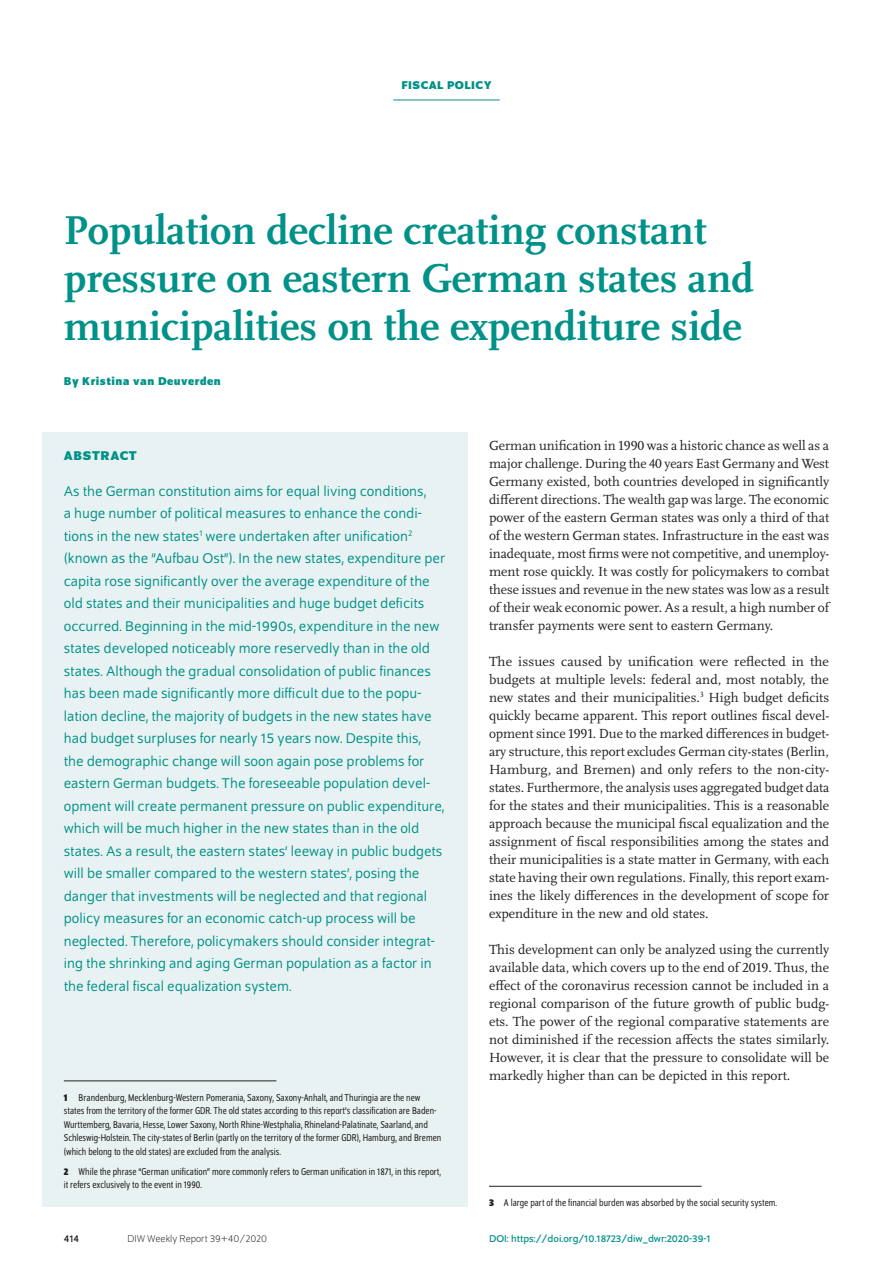
<style>
.page{position:relative;width:893px;height:1263px;background:#fff}
.page>*{position:absolute;margin:0;border:0;box-sizing:border-box;transform-origin:0 0}
.t1{font:700 42px/48px "Scala Pro";color:#009188}
.t2{font:15px/22.5px "Schumpeter Blond";color:#009188}
.t3{font:13.8px/18px "Scala Pro";color:#231f20;text-align:justify}
.t4{font:700 13.5px "Schumpeter";letter-spacing:.05em;color:#009188}
.t5{font:700 12px "Schumpeter";letter-spacing:.04em;color:#009188}
.t6{font:semi-condensed 10.5px/13.5px "Schumpeter Blond";color:#231f20}
.t7{font:10.5px "Schumpeter";color:#009188}
.t8{font:300 10.5px "Schumpeter";color:#231f20}
.t9{font:10.5px "Schumpeter";color:#231f20}
.s1{font-family:"Schumpeter";font-weight:700}
</style>
<div class="page">
<hr style="left:393px;top:100px;width:107px;height:1px;background:#009188">
<div style="left:43px;top:432px;width:425px;height:774px;background:#e9f2f2"></div>
<hr style="left:64px;top:1080px;width:212px;height:1px;background:#231f20">
<hr style="left:489px;top:1186px;width:213px;height:1px;background:#231f20">
<p class="t5" style="left:401px;top:79px;width:92px">FISCAL POLICY</p>
<h1 class="t1" style="left:64px;top:203px;width:691px">Population decline creating constant pressure on eastern German states and municipalities on the expenditure side</h1>
<p class="t5" style="left:64px;top:374px;width:159px">By Kristina van Deuverden</p>
<p class="t4" style="left:64px;top:448px;width:75px">ABSTRACT</p>
<p class="t2" style="left:64px;top:480px;width:383px">As the German constitution aims for equal living conditions,<br>a huge number of political measures to enhance the condi&shy;tions in the new states<sup>1</sup> were undertaken after unification<sup>2 </sup>(known as the “Aufbau Ost”). In the new states, expenditure per capita rose significantly over the average expenditure of the old states and their municipalities and huge budget deficits occurred. Beginning in the mid-1990s, expenditure in the new states developed noticeably more reservedly than in the old states. Although the gradual consolidation of public finances has been made significantly more difficult due to the popu&shy;lation decline, the majority of budgets in the new states have had budget surpluses for nearly 15 years now. Despite this,<br>the demographic change will soon again pose problems for eastern German budgets. The foreseeable population devel&shy;opment will create permanent pressure on public expenditure, which will be much higher in the new states than in the old states. As a result, the eastern states’ leeway in public budgets will be smaller compared to the western states’, posing the danger that investments will be neglected and that regional policy measures for an economic catch-up process will be neglected. Therefore, policymakers should consider integrat&shy;ing the shrinking and aging German population as a factor in the federal fiscal equalization system.</p>
<p class="t6" style="left:64px;top:1091px;width:379px"><span class="s1">1</span> Brandenburg, Mecklenburg-Western Pomerania, Saxony, Saxony-Anhalt, and Thuringia are the new states from the territory of the former GDR. The old states according to this report’s classification are Baden-Wurttemberg, Bavaria, Hesse, Lower Saxony, North Rhine-Westphalia, Rhineland-Palatinate, Saarland, and Schleswig-Holstein. The city-states of Berlin (partly on the territory of the former GDR), Hamburg, and Bremen (which belong to the old states) are excluded from the analysis.</p>
<p class="t6" style="left:64px;top:1165px;width:379px"><span class="s1">2</span> While the phrase “German unification” more commonly refers to German unification in 1871, in this report, it refers exclusively to the event in 1990.</p>
<p class="t9" style="left:64px;top:1233px;width:17px">414</p>
<p class="t8" style="left:128px;top:1234px;width:141px">DIW Weekly Report 39+40/2020</p>
<p class="t3" style="left:489px;top:436px;width:342px">German unification in 1990 was a historic chance as well as a major challenge. During the 40 years East Germany and West Germany existed, both countries developed in significantly different directions. The wealth gap was large. The economic power of the eastern German states was only a third of that of the western German states. Infrastructure in the east was inadequate, most firms were not competitive, and unemploy&shy;ment rose quickly. It was costly for policymakers to combat these issues and revenue in the new states was low as a result of their weak economic power. As a result, a high number of transfer payments were sent to eastern Germany.</p>
<p class="t3" style="left:489px;top:652px;width:342px">The issues caused by unification were reflected in the budgets at multiple levels: federal and, most notably, the new states and their municipalities.<sup>3</sup> High budget deficits quickly became apparent. This report outlines fiscal devel&shy;opment since 1991. Due to the marked differences in budget&shy;ary structure, this report excludes German city-states (Berlin, Hamburg, and Bremen) and only refers to the non-city&shy;states. Furthermore, the analysis uses aggregated budget data for the states and their municipalities. This is a reasonable approach because the municipal fiscal equalization and the assignment of fiscal responsibilities among the states and their municipalities is a state matter in Germany, with each state having their own regulations. Finally, this report exam&shy;ines the likely differences in the development of scope for expenditure in the new and old states.</p>
<p class="t3" style="left:489px;top:940px;width:342px">This development can only be analyzed using the currently available data, which covers up to the end of 2019. Thus, the effect of the coronavirus recession cannot be included in a regional comparison of the future growth of public budg&shy;ets. The power of the regional comparative statements are not diminished if the recession affects the states similarly.<br>However, it is clear that the pressure to consolidate will be markedly higher than can be depicted in this report.</p>
<p class="t6" style="left:489px;top:1196px;width:290px"><span class="s1">3</span> A large part of the financial burden was absorbed by the social security system.</p>
<p class="t7" style="left:489px;top:1233px;width:223px">DOI: https://doi.org/10.18723/diw_dwr:2020-39-1</p>
</div>
